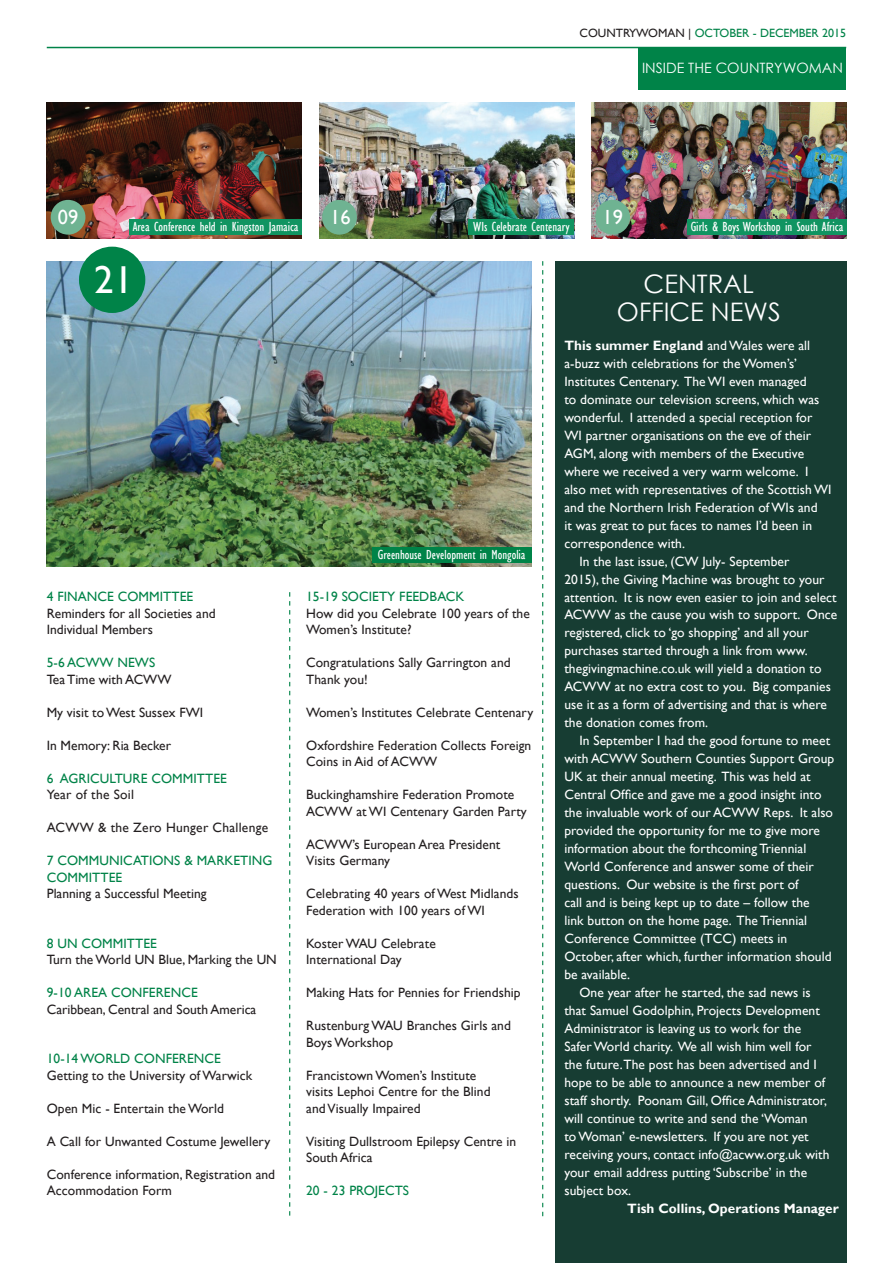
<style>
.page{position:relative;width:893px;height:1263px;background:#fff}
.page>*{position:absolute;margin:0;border:0;box-sizing:border-box;transform-origin:0 0}
.t1{font:38.85px "Gill Sans";color:#fff}
.t2{font:25.5px/28.5px "Century Gothic";color:#fff;text-align:center}
.t3{font:20.4px "Gill Sans";color:#fff}
.t4{font:14.25px "Century Gothic";color:#fff}
.t5{font:13.5px "Gill Sans";letter-spacing:.005em;color:#fff}
.t6{font:13.5px/16.5px "Gill Sans";letter-spacing:.005em;color:#231f20}
.t7{font:13.5px/16.5px "Gill Sans";letter-spacing:.005em;color:#008348}
.t8{font:condensed 13.5px "Gill Sans";color:#fff}
.t9{font:700 13.5px "Gill Sans";letter-spacing:.005em;color:#fff}
.t10{font:12px "Gill Sans";color:#008348}
.s1{color:#231f20}
.s2{font-weight:400}
</style>
<div class="page">
<hr style="left:47px;top:47px;width:799px;height:1px;background:#008348">
<div style="left:555px;top:261px;width:291px;height:1002px;background:#173d33"></div>
<img style="left:47px;top:261px;width:484px;height:305px">
<div style="left:79px;top:247px;width:66px;height:66px;background:#008348;border-radius:50%"></div>
<svg style="left:542px;top:261px;width:1px;height:955px"></svg>
<img style="left:319px;top:102px;width:255px;height:136px">
<div style="left:322px;top:200px;width:35px;height:35px;background:#6fb392;border-radius:50%"></div>
<div style="left:468px;top:219px;width:106px;height:16px;background:#119461"></div>
<div style="left:372px;top:547px;width:159px;height:15px;background:#008348"></div>
<img style="left:47px;top:102px;width:255px;height:136px">
<div style="left:51px;top:200px;width:34px;height:35px;background:#6fb392;border-radius:50%"></div>
<img style="left:592px;top:102px;width:255px;height:136px">
<div style="left:595px;top:200px;width:35px;height:35px;background:#6fb392;border-radius:50%"></div>
<div style="left:687px;top:219px;width:160px;height:16px;background:#119461"></div>
<div style="left:129px;top:219px;width:173px;height:16px;background:#119461"></div>
<svg style="left:289px;top:592px;width:1px;height:623px"></svg>
<div style="left:638px;top:47px;width:208px;height:42px;background:#008348"></div>
<p class="t10" style="left:579px;top:26px;width:268px"><span class="s1">COUNTRYWOMAN |</span> OCTOBER - DECEMBER 2015</p>
<p class="t4" style="left:642px;top:58px;width:202px">INSIDE THE COUNTRYWOMAN</p>
<h3 class="t3" style="left:58px;top:205px;width:22px">09</h3>
<h3 class="t3" style="left:330px;top:205px;width:22px">16</h3>
<h3 class="t3" style="left:602px;top:205px;width:22px">19</h3>
<p class="t8" style="left:133px;top:219px;width:167px">Area Conference held in Kingston Jamaica</p>
<p class="t8" style="left:691px;top:219px;width:154px">Girls &amp; Boys Workshop in South Africa</p>
<p class="t8" style="left:473px;top:219px;width:98px">WIs Celebrate Centenary</p>
<h1 class="t1" style="left:94px;top:257px;width:40px">21</h1>
<h2 class="t2" style="left:617px;top:269px;width:165px">CENTRAL<br>OFFICE NEWS</h2>
<p class="t7" style="left:47px;top:589px;width:148px">4 FINANCE COMMITTEE</p>
<p class="t6" style="left:47px;top:605px;width:170px">Reminders for all Societies and<br>Individual Members</p>
<p class="t7" style="left:47px;top:655px;width:110px">5-6 ACWW NEWS</p>
<p class="t6" style="left:47px;top:671px;width:126px">Tea Time with ACWW</p>
<p class="t6" style="left:47px;top:704px;width:158px">My visit to West Sussex FWI</p>
<p class="t6" style="left:47px;top:737px;width:126px">In Memory: Ria Becker</p>
<p class="t7" style="left:47px;top:770px;width:182px">6 AGRICULTURE COMMITTEE</p>
<p class="t6" style="left:47px;top:787px;width:89px">Year of the Soil</p>
<p class="t6" style="left:47px;top:820px;width:223px">ACWW &amp; the Zero Hunger Challenge</p>
<p class="t7" style="left:47px;top:853px;width:227px">7 COMMUNICATIONS &amp; MARKETING<br>COMMITTEE</p>
<p class="t6" style="left:47px;top:886px;width:161px">Planning a Successful Meeting</p>
<p class="t7" style="left:47px;top:935px;width:112px">8 UN COMMITTEE</p>
<p class="t6" style="left:47px;top:952px;width:232px">Turn the World UN Blue, Marking the UN</p>
<p class="t7" style="left:47px;top:985px;width:153px">9-10 AREA CONFERENCE</p>
<p class="t6" style="left:47px;top:1001px;width:211px">Caribbean, Central and South America</p>
<p class="t7" style="left:47px;top:1051px;width:176px">10-14 WORLD CONFERENCE</p>
<p class="t6" style="left:47px;top:1067px;width:207px">Getting to the University of Warwick</p>
<p class="t6" style="left:47px;top:1100px;width:179px">Open Mic - Entertain the World</p>
<p class="t6" style="left:47px;top:1133px;width:225px">A Call for Unwanted Costume Jewellery</p>
<p class="t6" style="left:47px;top:1166px;width:230px">Conference information, Registration and<br>Accommodation Form</p>
<p class="t8" style="left:378px;top:547px;width:149px">Greenhouse Development in Mongolia</p>
<p class="t7" style="left:306px;top:589px;width:160px">15-19 SOCIETY FEEDBACK</p>
<p class="t6" style="left:306px;top:605px;width:225px">How did you Celebrate 100 years of the<br>Women’s Institute?</p>
<p class="t6" style="left:306px;top:655px;width:206px">Congratulations Sally Garrington and<br>Thank you!</p>
<p class="t6" style="left:306px;top:704px;width:229px">Women’s Institutes Celebrate Centenary</p>
<p class="t6" style="left:306px;top:737px;width:227px">Oxfordshire Federation Collects Foreign<br>Coins in Aid of ACWW</p>
<p class="t6" style="left:306px;top:787px;width:222px">Buckinghamshire Federation Promote<br>ACWW at WI Centenary Garden Party</p>
<p class="t6" style="left:306px;top:836px;width:196px">ACWW’s European Area President<br>Visits Germany</p>
<p class="t6" style="left:306px;top:886px;width:214px">Celebrating 40 years of West Midlands<br>Federation with 100 years of WI</p>
<p class="t6" style="left:306px;top:935px;width:131px">Koster WAU Celebrate<br>International Day</p>
<p class="t6" style="left:306px;top:985px;width:216px">Making Hats for Pennies for Friendship</p>
<p class="t6" style="left:306px;top:1018px;width:206px">Rustenburg WAU Branches Girls and<br>Boys Workshop</p>
<p class="t6" style="left:306px;top:1067px;width:186px">Francistown Women’s Institute visits Lephoi Centre for the Blind and Visually Impaired</p>
<p class="t6" style="left:306px;top:1133px;width:211px">Visiting Dullstroom Epilepsy Centre in<br>South Africa</p>
<p class="t7" style="left:306px;top:1183px;width:104px">20 - 23 PROJECTS</p>
<p class="t9" style="left:564px;top:337px;width:247px">This summer England <span class="s2">and Wales were all</span></p>
<p class="t5" style="left:564px;top:355px;width:234px">a-buzz with celebrations for the Women’s’</p>
<p class="t5" style="left:564px;top:373px;width:244px">Institutes Centenary. The WI even managed</p>
<p class="t5" style="left:564px;top:391px;width:256px">to dominate our television screens, which was</p>
<p class="t5" style="left:564px;top:409px;width:250px">wonderful. I attended a special reception for</p>
<p class="t5" style="left:564px;top:427px;width:248px">WI partner organisations on the eve of their</p>
<p class="t5" style="left:564px;top:445px;width:241px">AGM, along with members of the Executive</p>
<p class="t5" style="left:564px;top:463px;width:246px">where we received a very warm welcome. I</p>
<p class="t5" style="left:564px;top:481px;width:269px">also met with representatives of the Scottish WI</p>
<p class="t5" style="left:564px;top:499px;width:255px">and the Northern Irish Federation of WIs and</p>
<p class="t5" style="left:564px;top:517px;width:249px">it was great to put faces to names I’d been in</p>
<p class="t5" style="left:564px;top:535px;width:122px">correspondence with.</p>
<p class="t5" style="left:579px;top:553px;width:211px">In the last issue, (CW July- September</p>
<p class="t5" style="left:564px;top:571px;width:262px">2015), the Giving Machine was brought to your</p>
<p class="t5" style="left:564px;top:589px;width:274px">attention. It is now even easier to join and select</p>
<p class="t5" style="left:564px;top:607px;width:274px">ACWW as the cause you wish to support. Once</p>
<p class="t5" style="left:564px;top:625px;width:246px">registered, click to ‘go shopping’ and all your</p>
<p class="t5" style="left:564px;top:643px;width:245px">purchases started through a link from www.</p>
<p class="t5" style="left:564px;top:661px;width:259px">thegivingmachine.co.uk will yield a donation to</p>
<p class="t5" style="left:564px;top:679px;width:268px">ACWW at no extra cost to you. Big companies</p>
<p class="t5" style="left:564px;top:697px;width:264px">use it as a form of advertising and that is where</p>
<p class="t5" style="left:564px;top:715px;width:145px">the donation comes from.</p>
<p class="t5" style="left:579px;top:733px;width:252px">In September I had the good fortune to meet</p>
<p class="t5" style="left:564px;top:751px;width:271px">with ACWW Southern Counties Support Group</p>
<p class="t5" style="left:564px;top:769px;width:248px">UK at their annual meeting. This was held at</p>
<p class="t5" style="left:564px;top:787px;width:259px">Central Office and gave me a good insight into</p>
<p class="t5" style="left:564px;top:805px;width:270px">the invaluable work of our ACWW Reps. It also</p>
<p class="t5" style="left:564px;top:823px;width:257px">provided the opportunity for me to give more</p>
<p class="t5" style="left:564px;top:841px;width:243px">information about the forthcoming Triennial</p>
<p class="t5" style="left:564px;top:859px;width:251px">World Conference and answer some of their</p>
<p class="t5" style="left:564px;top:877px;width:236px">questions. Our website is the first port of</p>
<p class="t5" style="left:564px;top:895px;width:247px">call and is being kept up to date – follow the</p>
<p class="t5" style="left:564px;top:913px;width:244px">link button on the home page. The Triennial</p>
<p class="t5" style="left:564px;top:931px;width:224px">Conference Committee (TCC) meets in</p>
<p class="t5" style="left:564px;top:949px;width:269px">October, after which, further information should</p>
<p class="t5" style="left:564px;top:967px;width:67px">be available.</p>
<p class="t5" style="left:579px;top:985px;width:233px">One year after he started, the sad news is</p>
<p class="t5" style="left:564px;top:1003px;width:257px">that Samuel Godolphin, Projects Development</p>
<p class="t5" style="left:564px;top:1021px;width:238px">Administrator is leaving us to work for the</p>
<p class="t5" style="left:564px;top:1039px;width:249px">Safer World charity. We all wish him well for</p>
<p class="t5" style="left:564px;top:1057px;width:254px">the future. The post has been advertised and I</p>
<p class="t5" style="left:564px;top:1075px;width:262px">hope to be able to announce a new member of</p>
<p class="t5" style="left:564px;top:1093px;width:264px">staff shortly. Poonam Gill, Office Administrator,</p>
<p class="t5" style="left:564px;top:1111px;width:245px">will continue to write and send the ‘Woman</p>
<p class="t5" style="left:564px;top:1129px;width:246px">to Woman’ e-newsletters. If you are not yet</p>
<p class="t5" style="left:564px;top:1147px;width:267px">receiving yours, contact info@acww.org.uk with</p>
<p class="t5" style="left:564px;top:1165px;width:244px">your email address putting ‘Subscribe’ in the</p>
<p class="t5" style="left:564px;top:1183px;width:68px">subject box.</p>
<p class="t9" style="left:627px;top:1201px;width:213px">Tish Collins, Operations Manager</p>
</div>
